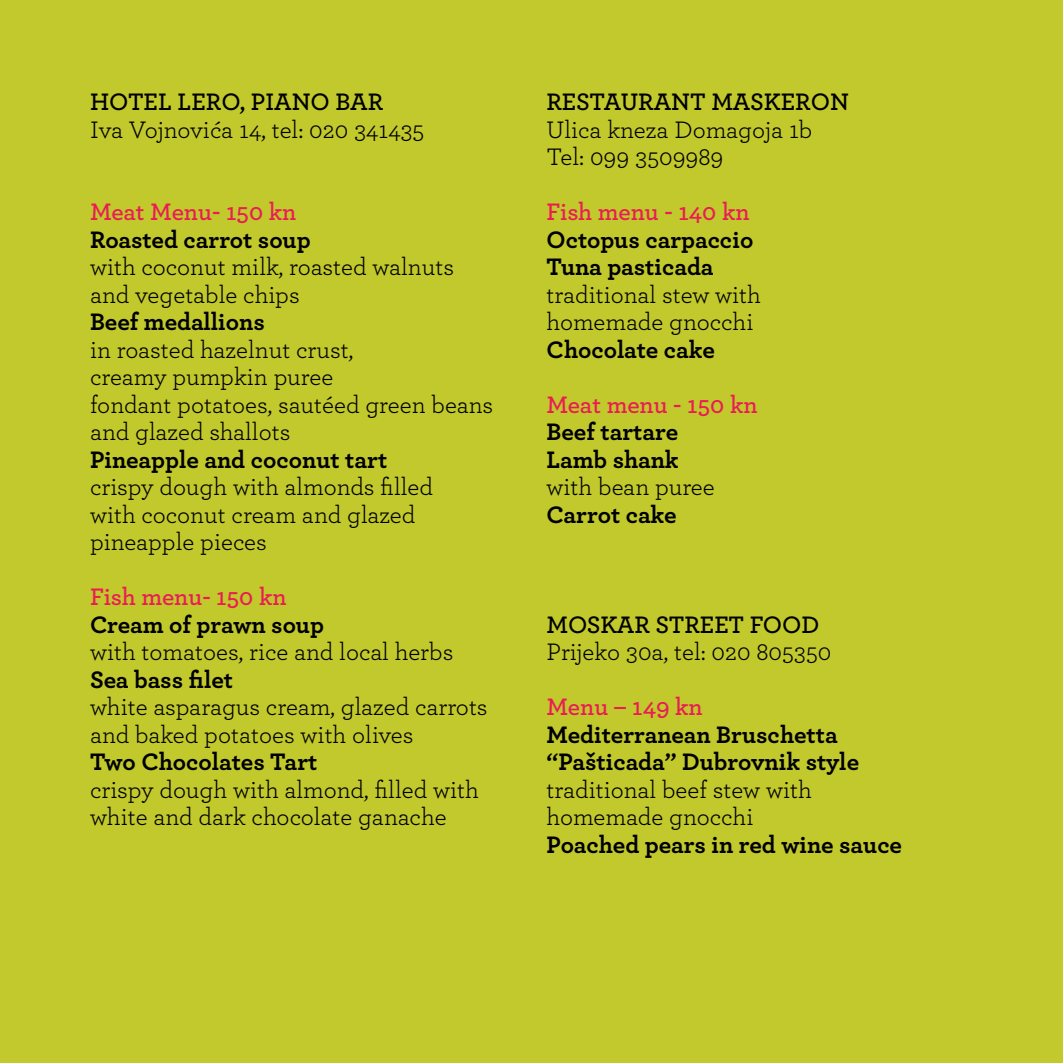
<style>
.page{position:relative;width:1063px;height:1063px;background:#c2c92c}
.page>*{position:absolute;margin:0;border:0;box-sizing:border-box;transform-origin:0 0}
.t1{font:25px/27.5px "Archer";color:#000}
.t2{font:700 25px/27.5px "Archer";color:#000}
.t3{font:600 25px "Archer";color:#e91c54}
.t4{font:600 25px "Archer";color:#000}
</style>
<div class="page">
<p class="t4" style="left:90px;top:83px;width:295px">HOTEL LERO, PIANO BAR</p>
<p class="t1" style="left:90px;top:114px;width:336px">Iva Vojnovića 14, tel: 020 341435</p>
<p class="t3" style="left:90px;top:193px;width:208px">Meat Menu- 150 kn</p>
<p class="t2" style="left:90px;top:224px;width:222px">Roasted carrot soup</p>
<p class="t1" style="left:90px;top:252px;width:366px">with coconut milk, roasted walnuts and vegetable chips</p>
<p class="t2" style="left:90px;top:306px;width:176px">Beef medallions</p>
<p class="t1" style="left:90px;top:334px;width:405px">in roasted hazelnut crust,<br>creamy pumpkin puree<br>fondant potatoes, sautéed green beans and glazed shallots</p>
<p class="t2" style="left:90px;top:444px;width:299px">Pineapple and coconut tart</p>
<p class="t1" style="left:90px;top:472px;width:345px">crispy dough with almonds filled with coconut cream and glazed pineapple pieces</p>
<p class="t3" style="left:90px;top:578px;width:198px">Fish menu- 150 kn</p>
<p class="t2" style="left:90px;top:609px;width:236px">Cream of prawn soup</p>
<p class="t1" style="left:90px;top:637px;width:365px">with tomatoes, rice and local herbs</p>
<p class="t2" style="left:90px;top:664px;width:145px">Sea bass filet</p>
<p class="t1" style="left:90px;top:692px;width:399px">white asparagus cream, glazed carrots and baked potatoes with olives</p>
<p class="t2" style="left:90px;top:746px;width:229px">Two Chocolates Tart</p>
<p class="t1" style="left:90px;top:774px;width:390px">crispy dough with almond, filled with white and dark chocolate ganache</p>
<p class="t4" style="left:547px;top:83px;width:304px">RESTAURANT MASKERON</p>
<p class="t1" style="left:547px;top:114px;width:267px">Ulica kneza Domagoja 1b<br>Tel: 099 3509989</p>
<p class="t3" style="left:547px;top:193px;width:205px">Fish menu - 140 kn</p>
<p class="t2" style="left:547px;top:224px;width:208px">Octopus carpaccio<br>Tuna pasticada</p>
<p class="t1" style="left:547px;top:279px;width:216px">traditional stew with homemade gnocchi</p>
<p class="t2" style="left:547px;top:334px;width:170px">Chocolate cake</p>
<p class="t3" style="left:547px;top:385px;width:213px">Meat menu - 150 kn</p>
<p class="t2" style="left:547px;top:416px;width:134px">Beef tartare<br>Lamb shank</p>
<p class="t1" style="left:547px;top:472px;width:170px">with bean puree</p>
<p class="t2" style="left:547px;top:499px;width:132px">Carrot cake</p>
<p class="t4" style="left:547px;top:605px;width:275px">MOSKAR STREET FOOD</p>
<p class="t1" style="left:547px;top:637px;width:286px">Prijeko 30a, tel: 020 805350</p>
<p class="t3" style="left:547px;top:688px;width:158px">Menu – 149 kn</p>
<p class="t2" style="left:547px;top:719px;width:314px">Mediterranean Bruschetta “Pašticada” Dubrovnik style</p>
<p class="t1" style="left:547px;top:774px;width:267px">traditional beef stew with homemade gnocchi</p>
<p class="t2" style="left:547px;top:829px;width:357px">Poached pears in red wine sauce</p>
</div>
